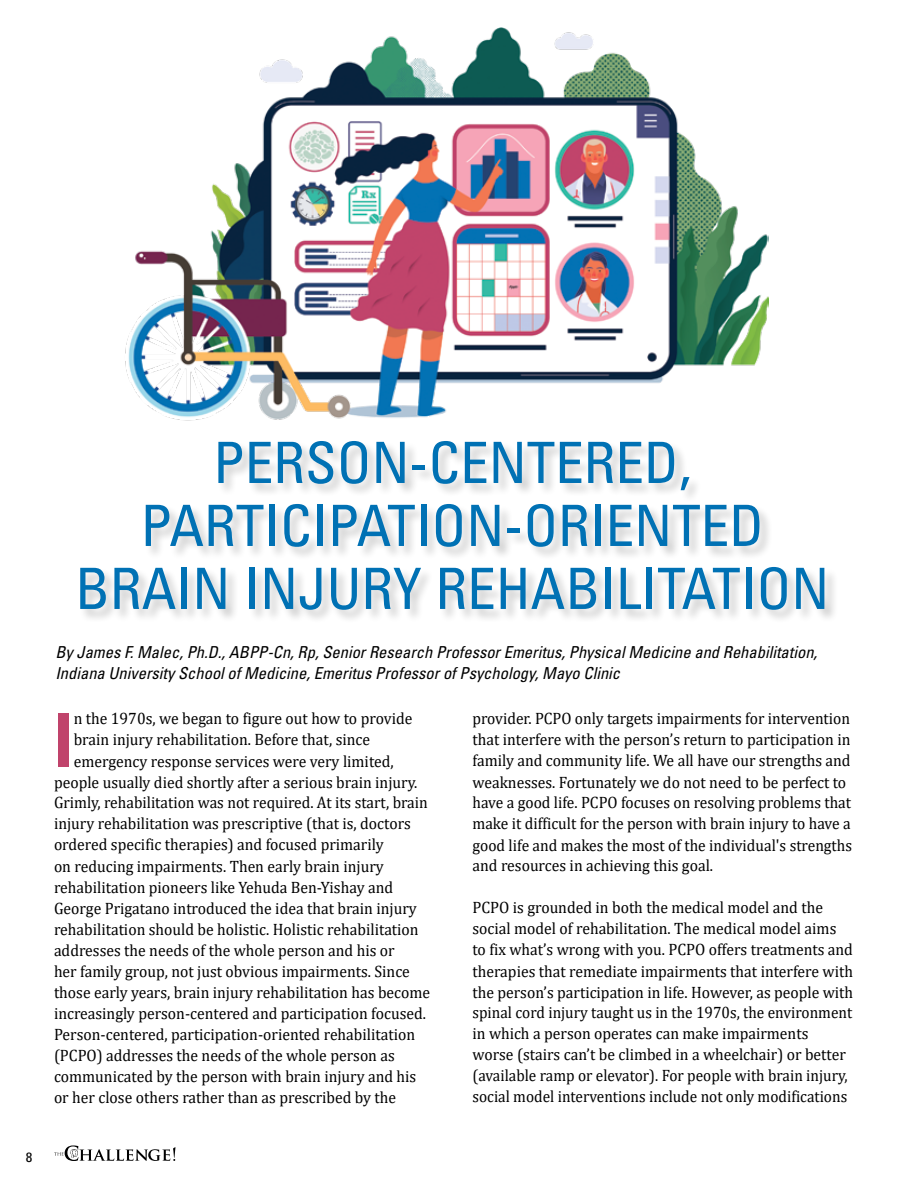
<style>
.page{position:relative;width:918px;height:1188px;background:#fff}
.page>*{position:absolute;margin:0;border:0;box-sizing:border-box;transform-origin:0 0}
.t1{font:700 condensed 74.7px "Univers LT Std";color:#c0436b;scale:.95 1}
.t2{font:condensed 57px/63px "Univers LT Std";color:#0071b4;text-align:center}
.t3{font:16.5px/21px "Cambria";color:#000;scale:.95 1}
.t4{font:16.5px/21px "Cambria";color:#000;scale:.94 1}
.t5{font:italic condensed 16.5px/21px "Univers LT Std";color:#000}
.t6{font:condensed 13.5px "Univers LT Std";color:#000;scale:1.1 1}
</style>
<div class="page">
<div style="left:79px;top:441px;width:760px;height:183px;background:#000;opacity:.2"></div>
<svg style="left:54px;top:1145px;width:122px;height:16px"></svg>
<img style="left:125px;top:27px;width:644px;height:394px">
<p class="t6" style="left:26px;top:1148px;width:7px">8</p>
<h2 class="t2" style="left:75px;top:430px;width:756px">PERSON-CENTERED,<br>PARTICIPATION-ORIENTED<br>BRAIN INJURY REHABILITATION</h2>
<p class="t5" style="left:55px;top:641px;width:763px">By James F. Malec, Ph.D., ABPP-Cn, Rp, Senior Research Professor Emeritus, Physical Medicine and Rehabilitation,<br>Indiana University School of Medicine, Emeritus Professor of Psychology, Mayo Clinic</p>
<h1 class="t1" style="left:54px;top:694px;width:22px">I</h1>
<p class="t3" style="left:74px;top:708px;width:358px">n the 1970s, we began to figure out how to provide</p>
<p class="t4" style="left:472px;top:708px;width:405px">provider. PCPO only targets impairments for intervention that interfere with the person’s return to participation in family and community life. We all have our strengths and weaknesses. Fortunately we do not need to be perfect to have a good life. PCPO focuses on resolving problems that make it difficult for the person with brain injury to have a good life and makes the most of the individual's strengths and resources in achieving this goal.</p>
<p class="t3" style="left:472px;top:897px;width:402px">PCPO is grounded in both the medical model and the social model of rehabilitation. The medical model aims to fix what’s wrong with you. PCPO offers treatments and therapies that remediate impairments that interfere with the person’s participation in life. However, as people with spinal cord injury taught us in the 1970s, the environment in which a person operates can make impairments worse (stairs can’t be climbed in a wheelchair) or better (available ramp or elevator). For people with brain injury, social model interventions include not only modifications</p>
<p class="t3" style="left:74px;top:729px;width:314px">brain injury rehabilitation. Before that, since</p>
<p class="t3" style="left:74px;top:750px;width:338px">emergency response services were very limited,</p>
<p class="t3" style="left:54px;top:771px;width:384px">people usually died shortly after a serious brain injury.</p>
<p class="t4" style="left:54px;top:792px;width:399px">Grimly, rehabilitation was not required. At its start, brain</p>
<p class="t3" style="left:54px;top:813px;width:377px">injury rehabilitation was prescriptive (that is, doctors</p>
<p class="t3" style="left:54px;top:834px;width:348px">ordered specific therapies) and focused primarily</p>
<p class="t3" style="left:54px;top:855px;width:349px">on reducing impairments. Then early brain injury</p>
<p class="t3" style="left:54px;top:876px;width:359px">rehabilitation pioneers like Yehuda Ben-Yishay and</p>
<p class="t3" style="left:54px;top:897px;width:383px">George Prigatano introduced the idea that brain injury</p>
<p class="t3" style="left:54px;top:918px;width:385px">rehabilitation should be holistic. Holistic rehabilitation</p>
<p class="t3" style="left:54px;top:939px;width:360px">addresses the needs of the whole person and his or</p>
<p class="t3" style="left:54px;top:960px;width:376px">her family group, not just obvious impairments. Since</p>
<p class="t3" style="left:54px;top:981px;width:397px">those early years, brain injury rehabilitation has become</p>
<p class="t3" style="left:54px;top:1002px;width:393px">increasingly person-centered and participation focused.</p>
<p class="t3" style="left:54px;top:1023px;width:382px">Person-centered, participation-oriented rehabilitation</p>
<p class="t3" style="left:54px;top:1044px;width:360px">(PCPO) addresses the needs of the whole person as</p>
<p class="t3" style="left:54px;top:1065px;width:383px">communicated by the person with brain injury and his</p>
<p class="t3" style="left:54px;top:1086px;width:362px">or her close others rather than as prescribed by the</p>
</div>
